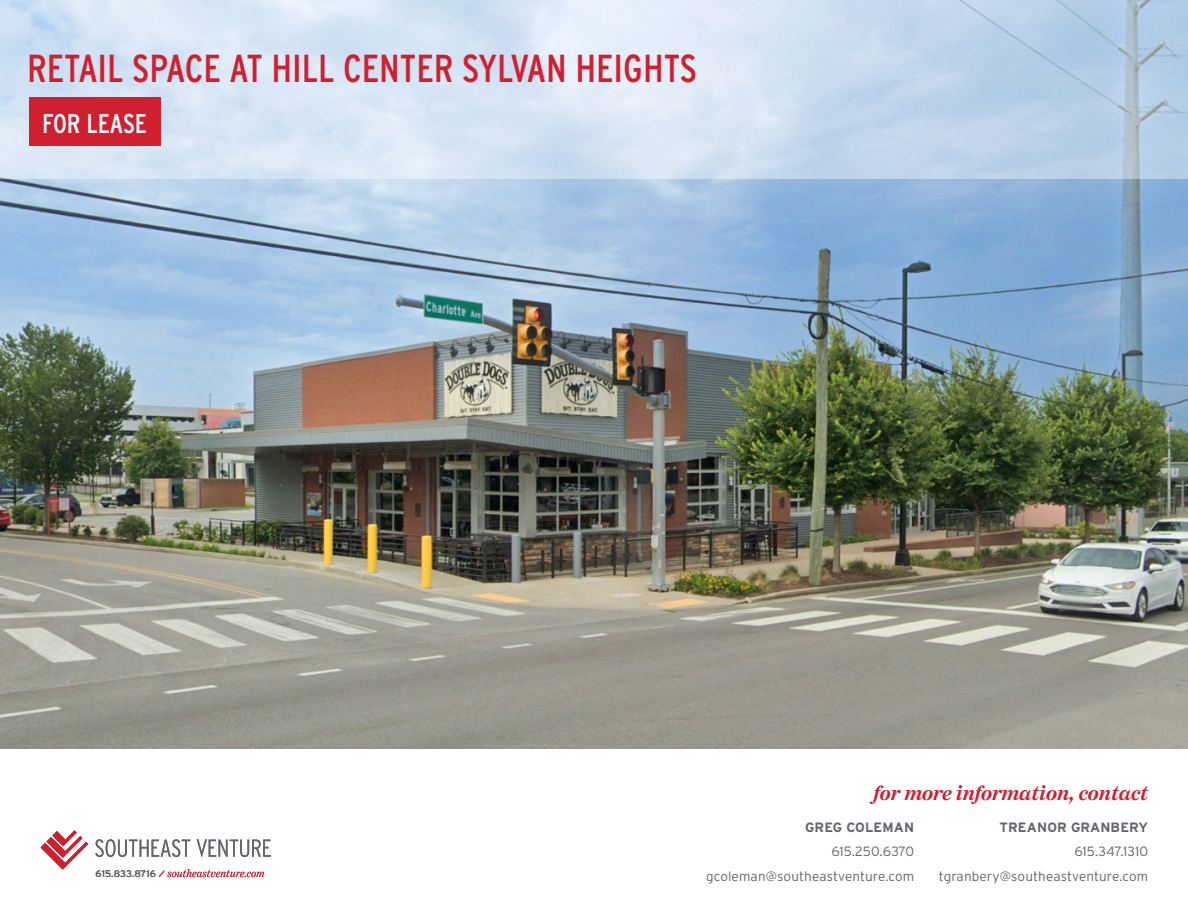
<style>
.page{position:relative;width:1188px;height:918px;background:#fff}
.page>*{position:absolute;margin:0;border:0;box-sizing:border-box;transform-origin:0 0}
.t1{font:39px "Interstate Condensed";color:#d0202f}
.t2{font:27px "Interstate Condensed";color:#fff}
.t3{font:italic 700 21px "Benton Modern";color:#ce202f}
.t4{font:300 13.5px/24.8px "Interstate";letter-spacing:.01em;color:#63656a;text-align:right}
.t5{font:700 13.5px "Interstate";letter-spacing:.01em;color:#63656a}
.t6{font:9.6px "Interstate";letter-spacing:.005em;color:#63656a}
</style>
<div class="page">
<svg style="left:41px;top:830px;width:47px;height:40px"></svg>
<svg style="left:95px;top:839px;width:95px;height:18px"></svg>
<svg style="left:197px;top:839px;width:74px;height:18px"></svg>
<svg style="left:159px;top:869px;width:105px;height:8px"></svg>
<img style="left:0;top:178px;width:1188px;height:571px">
<svg style="left:0;top:0;width:1188px;height:178px;background:#cedef0"></svg>
<div style="left:29px;top:98px;width:131px;height:48px;background:#d0202f"></div>
<p class="t1" style="left:27px;top:47px;width:671px">RETAIL SPACE AT HILL CENTER SYLVAN HEIGHTS</p>
<p class="t2" style="left:42px;top:108px;width:106px">FOR LEASE</p>
<p class="t6" style="left:96px;top:868px;width:62px">615.833.8716</p>
<h3 class="t3" style="left:874px;top:781px;width:276px">for more information, contact</h3>
<p class="t5" style="left:1000px;top:819px;width:150px">TREANOR GRANBERY</p>
<p class="t4" style="left:939px;top:839px;width:211px">615.347.1310 tgranbery@southeastventure.com</p>
<p class="t5" style="left:805px;top:819px;width:111px">GREG COLEMAN</p>
<p class="t4" style="left:706px;top:839px;width:210px">615.250.6370 gcoleman@southeastventure.com</p>
</div>
